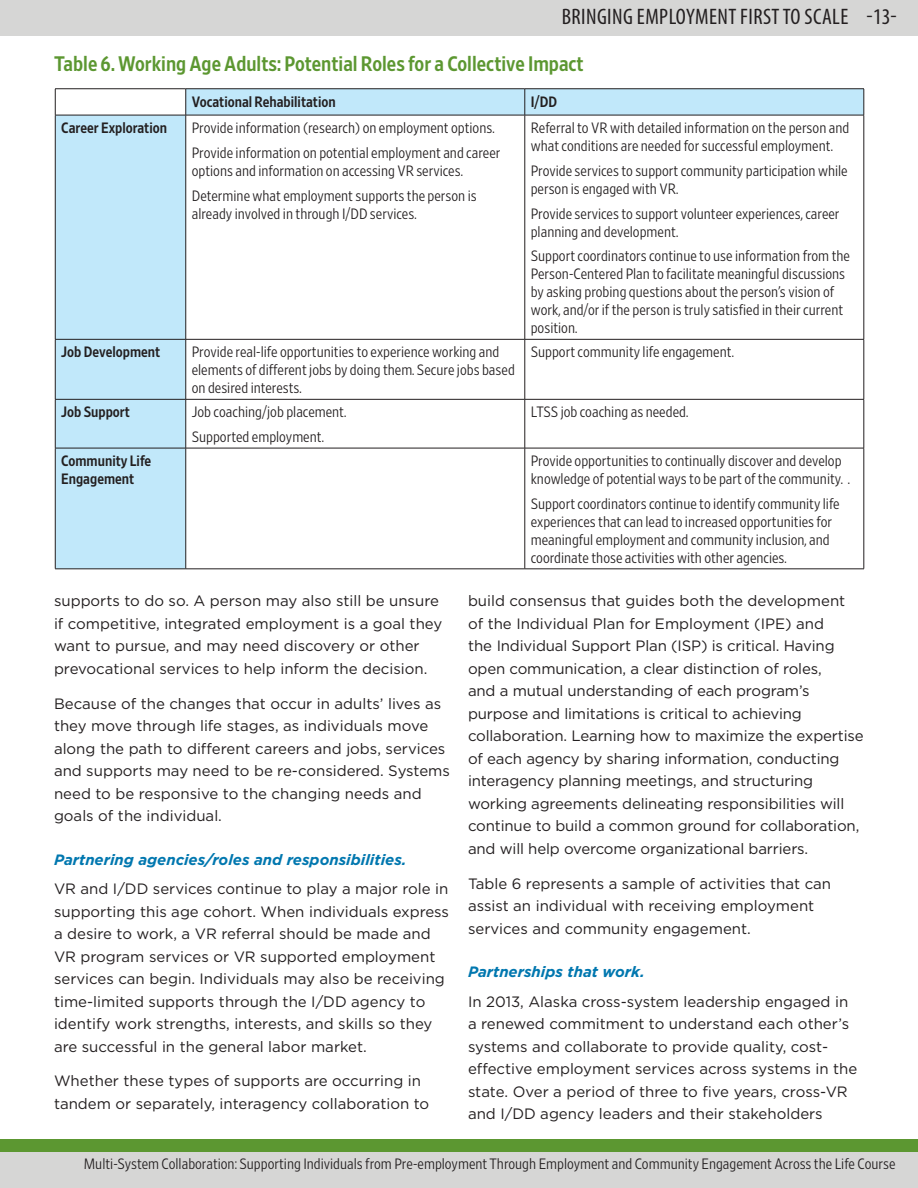
<style>
.page{position:relative;width:918px;height:1188px;background:#fff}
.page>*{position:absolute;margin:0;border:0;box-sizing:border-box;transform-origin:0 0}
.t1{font:condensed 22.5px "Myriad Pro";letter-spacing:.02em;color:#231f20}
.table_title{font:21px "Retina Narrow Med";color:#5c9731}
.text{font:15px/22.5px "Gotham HTF";color:#231f20}
.table_text{font:300 15px/18px "Retina Narrow";color:#231f20}
.t2{font:italic 700 15px "Gotham HTF";color:#0077af}
.table_text-2{font:15px/18px "Retina Narrow Med";color:#231f20}
.table_header{font:15px "Retina Narrow Med";color:#231f20}
</style>
<div class="page">
<div style="left:0;top:1139px;width:918px;height:49px;background:#d6d6d5"></div>
<div style="left:0;top:1139px;width:918px;height:13px;background:#5c9731"></div>
<div style="left:0;top:0;width:918px;height:36px;background:#d6d6d5"></div>
<svg style="left:56px;top:89px;width:808px;height:480px"></svg>
<hr style="left:55px;top:88px;width:131px;height:1px;background:#231f20">
<svg style="left:55px;top:89px;width:1px;height:26px"></svg>
<hr style="left:186px;top:88px;width:339px;height:1px;background:#231f20">
<svg style="left:186px;top:89px;width:1px;height:26px"></svg>
<hr style="left:525px;top:88px;width:339px;height:1px;background:#231f20">
<svg style="left:525px;top:89px;width:1px;height:26px"></svg>
<svg style="left:864px;top:89px;width:1px;height:26px"></svg>
<hr style="left:55px;top:115px;width:131px;height:1px;background:#231f20">
<hr style="left:55px;top:115px;width:1px;height:224px;background:#231f20">
<hr style="left:186px;top:115px;width:339px;height:1px;background:#231f20">
<hr style="left:186px;top:115px;width:1px;height:224px;background:#231f20">
<hr style="left:525px;top:115px;width:339px;height:1px;background:#231f20">
<hr style="left:525px;top:115px;width:1px;height:224px;background:#231f20">
<hr style="left:864px;top:115px;width:1px;height:224px;background:#231f20">
<hr style="left:55px;top:339px;width:131px;height:1px;background:#231f20">
<hr style="left:55px;top:340px;width:1px;height:59px;background:#231f20">
<hr style="left:186px;top:339px;width:339px;height:1px;background:#231f20">
<hr style="left:186px;top:340px;width:1px;height:59px;background:#231f20">
<hr style="left:525px;top:339px;width:339px;height:1px;background:#231f20">
<hr style="left:525px;top:340px;width:1px;height:59px;background:#231f20">
<hr style="left:864px;top:340px;width:1px;height:59px;background:#231f20">
<hr style="left:55px;top:399px;width:131px;height:1px;background:#231f20">
<hr style="left:55px;top:400px;width:1px;height:48px;background:#231f20">
<hr style="left:186px;top:399px;width:339px;height:1px;background:#231f20">
<hr style="left:186px;top:400px;width:1px;height:48px;background:#231f20">
<hr style="left:525px;top:399px;width:339px;height:1px;background:#231f20">
<hr style="left:525px;top:400px;width:1px;height:48px;background:#231f20">
<hr style="left:864px;top:400px;width:1px;height:48px;background:#231f20">
<hr style="left:55px;top:448px;width:131px;height:1px;background:#231f20">
<hr style="left:55px;top:448px;width:1px;height:121px;background:#231f20">
<hr style="left:186px;top:448px;width:339px;height:1px;background:#231f20">
<hr style="left:186px;top:448px;width:1px;height:121px;background:#231f20">
<hr style="left:525px;top:448px;width:339px;height:1px;background:#231f20">
<hr style="left:525px;top:448px;width:1px;height:121px;background:#231f20">
<hr style="left:864px;top:448px;width:1px;height:121px;background:#231f20">
<hr style="left:55px;top:569px;width:131px;height:1px;background:#231f20">
<hr style="left:186px;top:569px;width:339px;height:1px;background:#231f20">
<hr style="left:525px;top:569px;width:339px;height:1px;background:#231f20">
<h1 class="t1" style="left:562px;top:5px;width:337px">BRINGING EMPLOYMENT FIRST TO SCALE -13-</h1>
<p class="table_title" style="left:54px;top:50px;width:531px">Table 6. Working Age Adults: Potential Roles for a Collective Impact</p>
<p class="table_header" style="left:192px;top:92px;width:145px">Vocational Rehabilitation</p>
<p class="table_header" style="left:531px;top:92px;width:28px">I/DD</p>
<p class="table_text-2" style="left:61px;top:118px;width:107px">Career Exploration</p>
<p class="table_text" style="left:192px;top:119px;width:304px">Provide information (research) on employment options.</p>
<p class="table_text" style="left:192px;top:143px;width:310px">Provide information on potential employment and career options and information on accessing VR services.</p>
<p class="table_text" style="left:192px;top:186px;width:287px">Determine what employment supports the person is already involved in through I/DD services.</p>
<p class="table_text" style="left:531px;top:119px;width:320px">Referral to VR with detailed information on the person and what conditions are needed for successful employment.</p>
<p class="table_text" style="left:531px;top:161px;width:318px">Provide services to support community participation while person is engaged with VR.</p>
<p class="table_text" style="left:531px;top:204px;width:310px">Provide services to support volunteer experiences, career planning and development.</p>
<p class="table_text" style="left:531px;top:247px;width:321px">Support coordinators continue to use information from the Person-Centered Plan to facilitate meaningful discussions by asking probing questions about the person’s vision of work, and/or if the person is truly satisfied in their current position.</p>
<p class="table_text-2" style="left:61px;top:343px;width:100px">Job Development</p>
<p class="table_text" style="left:192px;top:343px;width:325px">Provide real-life opportunities to experience working and elements of different jobs by doing them. Secure jobs based on desired interests.</p>
<p class="table_text" style="left:531px;top:343px;width:205px">Support community life engagement.</p>
<p class="table_text-2" style="left:61px;top:403px;width:70px">Job Support</p>
<p class="table_text" style="left:192px;top:403px;width:156px">Job coaching/job placement.</p>
<p class="table_text" style="left:192px;top:428px;width:134px">Supported employment.</p>
<p class="table_text" style="left:531px;top:403px;width:159px">LTSS job coaching as needed.</p>
<p class="table_text-2" style="left:61px;top:451px;width:92px">Community Life<br>Engagement</p>
<p class="table_text" style="left:531px;top:452px;width:321px">Provide opportunities to continually discover and develop knowledge of potential ways to be part of the community. .</p>
<p class="table_text" style="left:531px;top:494px;width:310px">Support coordinators continue to identify community life experiences that can lead to increased opportunities for meaningful employment and community inclusion, and coordinate those activities with other agencies.</p>
<p class="text" style="left:54px;top:590px;width:390px">supports to do so. A person may also still be unsure if competitive, integrated employment is a goal they want to pursue, and may need discovery or other prevocational services to help inform the decision.</p>
<p class="text" style="left:54px;top:692px;width:398px">Because of the changes that occur in adults’ lives as they move through life stages, as individuals move along the path to different careers and jobs, services and supports may need to be re-considered. Systems need to be responsive to the changing needs and goals of the individual.</p>
<h3 class="t2" style="left:54px;top:851px;width:354px">Partnering agencies/roles and responsibilities.</h3>
<p class="text" style="left:54px;top:877px;width:397px">VR and I/DD services continue to play a major role in supporting this age cohort. When individuals express a desire to work, a VR referral should be made and VR program services or VR supported employment services can begin. Individuals may also be receiving time-limited supports through the I/DD agency to identify work strengths, interests, and skills so they are successful in the general labor market.</p>
<p class="text" style="left:54px;top:1069px;width:377px">Whether these types of supports are occurring in tandem or separately, interagency collaboration to</p>
<p class="text" style="left:468px;top:590px;width:397px">build consensus that guides both the development of the Individual Plan for Employment (IPE) and<br>the Individual Support Plan (ISP) is critical. Having open communication, a clear distinction of roles,<br>and a mutual understanding of each program’s purpose and limitations is critical to achieving collaboration. Learning how to maximize the expertise of each agency by sharing information, conducting interagency planning meetings, and structuring working agreements delineating responsibilities will continue to build a common ground for collaboration, and will help overcome organizational barriers.</p>
<p class="text" style="left:468px;top:872px;width:365px">Table 6 represents a sample of activities that can assist an individual with receiving employment services and community engagement.</p>
<h3 class="t2" style="left:468px;top:963px;width:178px">Partnerships that work.</h3>
<p class="text" style="left:468px;top:990px;width:391px">In 2013, Alaska cross-system leadership engaged in a renewed commitment to understand each other’s systems and collaborate to provide quality, cost&shy;effective employment services across systems in the state. Over a period of three to five years, cross-VR and I/DD agency leaders and their stakeholders</p>
<p class="table_text" style="left:84px;top:1154px;width:813px">Multi-System Collaboration: Supporting Individuals from Pre-employment Through Employment and Community Engagement Across the Life Course</p>
</div>
